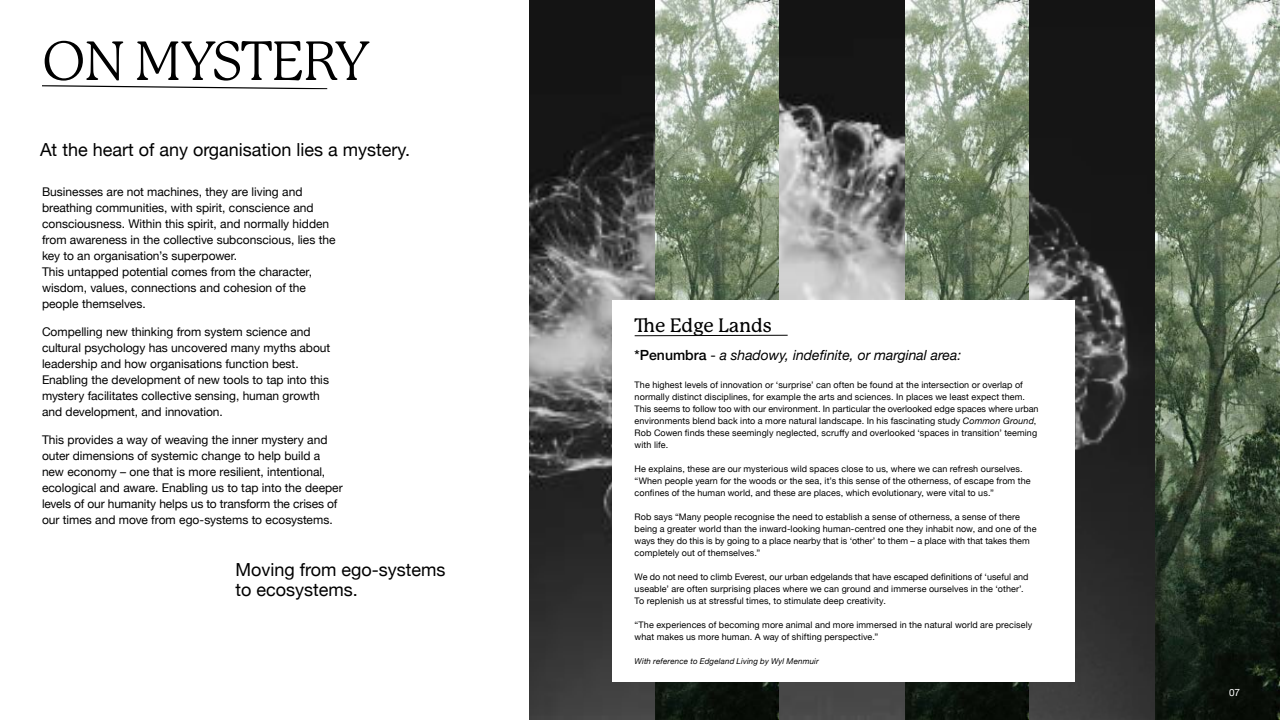
<style>
.page{position:relative;width:1280px;height:720px;background:#fff}
.page>*{position:absolute;margin:0;border:0;box-sizing:border-box;transform-origin:0 0}
.t1{font:54px "P22 Mackinac Pro";letter-spacing:-.03em;color:#000}
.t2{font:500 19px "P Mackinac Pro";color:#000}
.t3{font:18px/20px "Helvetica Neue";color:#000}
.t4{font:italic 14px "Helvetica Neue";color:#000}
.t5{font:12px/16px "Helvetica Neue";color:#000}
.t6{font:10px "Helvetica Neue";color:#fff}
.t7{font:9px/12px "Helvetica Neue";letter-spacing:.01em;color:#000}
.t8{font:italic 8px "Helvetica Neue";letter-spacing:.015em;color:#000}
.s1{font-weight:500;font-style:normal}
.s2{font-style:normal}
.s3{font-style:italic}
</style>
<div class="page">
<svg style="left:42px;top:85px;width:286px;height:5px"></svg>
<img style="left:529px;top:0;width:751px;height:720px">
<div style="left:612px;top:300px;width:463px;height:382px;background:#fff"></div>
<svg style="left:634px;top:334px;width:154px;height:3px"></svg>
<h1 class="t1" style="left:42px;top:31px;width:330px">ON MYSTERY</h1>
<h3 class="t3" style="left:40px;top:141px;width:372px">At the heart of any organisation lies a mystery.</h3>
<p class="t5" style="left:42px;top:184px;width:295px">Businesses are not machines, they are living and breathing communities, with spirit, conscience and consciousness. Within this spirit, and normally hidden from awareness in the collective subconscious, lies the key to an organisation’s superpower.<br>This untapped potential comes from the character, wisdom, values, connections and cohesion of the people themselves.</p>
<p class="t5" style="left:42px;top:324px;width:290px">Compelling new thinking from system science and cultural psychology has uncovered many myths about leadership and how organisations function best.<br>Enabling the development of new tools to tap into this mystery facilitates collective sensing, human growth and development, and innovation.</p>
<p class="t5" style="left:42px;top:432px;width:302px">This provides a way of weaving the inner mystery and outer dimensions of systemic change to help build a new economy – one that is more resilient, intentional, ecological and aware. Enabling us to tap into the deeper levels of our humanity helps us to transform the crises of our times and move from ego-systems to ecosystems.</p>
<h3 class="t3" style="left:235px;top:561px;width:212px">Moving from ego-systems to ecosystems.</h3>
<h2 class="t2" style="left:635px;top:315px;width:139px">The Edge Lands</h2>
<h3 class="t4" style="left:635px;top:345px;width:328px"><span class="s1">*Penumbra</span> <span class="s2">-</span> a shadowy, indefinite, or marginal area:</h3>
<p class="t7" style="left:635px;top:379px;width:405px">The highest levels of innovation or ‘surprise’ can often be found at the intersection or overlap of normally distinct disciplines, for example the arts and sciences. In places we least expect them.<br>This seems to follow too with our environment. In particular the overlooked edge spaces where urban environments blend back into a more natural landscape. In his fascinating study <span class="s3">Common Ground</span>, Rob Cowen finds these seemingly neglected, scruffy and overlooked ‘spaces in transition’ teeming with life.</p>
<p class="t7" style="left:635px;top:463px;width:397px">He explains, these are our mysterious wild spaces close to us, where we can refresh ourselves. “When people yearn for the woods or the sea, it’s this sense of the otherness, of escape from the confines of the human world, and these are places, which evolutionary, were vital to us.”</p>
<p class="t7" style="left:635px;top:511px;width:403px">Rob says “Many people recognise the need to establish a sense of otherness, a sense of there being a greater world than the inward-looking human-centred one they inhabit now, and one of the ways they do this is by going to a place nearby that is ‘other’ to them – a place with that takes them completely out of themselves.”</p>
<p class="t7" style="left:635px;top:571px;width:395px">We do not need to climb Everest, our urban edgelands that have escaped definitions of ‘useful and useable’ are often surprising places where we can ground and immerse ourselves in the ‘other’.<br>To replenish us at stressful times, to stimulate deep creativity.</p>
<p class="t7" style="left:635px;top:619px;width:399px">“The experiences of becoming more animal and more immersed in the natural world are precisely what makes us more human. A way of shifting perspective.”</p>
<p class="t8" style="left:635px;top:655px;width:186px">With reference to Edgeland Living by Wyl Menmuir</p>
<p class="t6" style="left:1229px;top:685px;width:12px">07</p>
</div>
